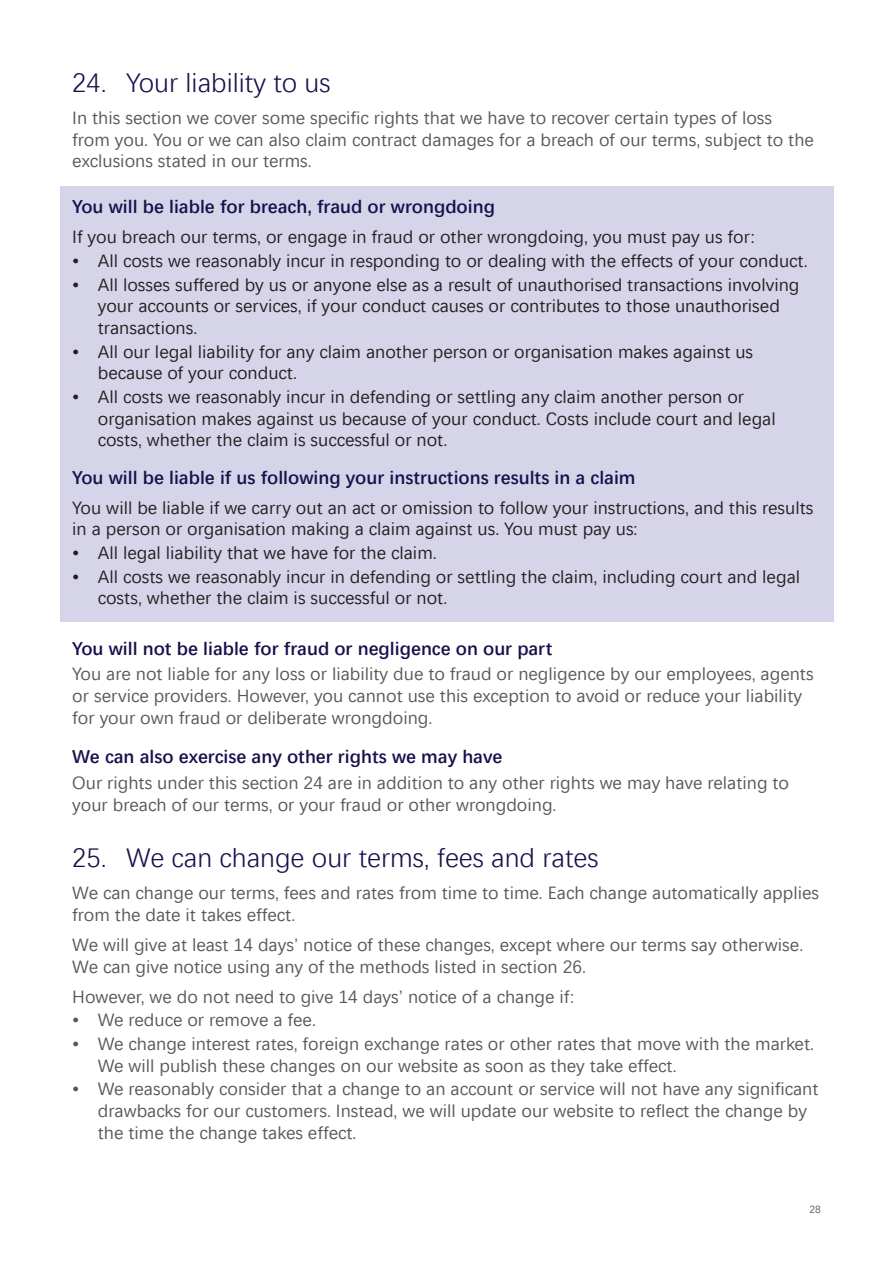
<style>
.page{position:relative;width:893px;height:1263px;background:#fff}
.page>*{position:absolute;margin:0;border:0;box-sizing:border-box;transform-origin:0 0}
.t1{font:300 27px "Segoe Alt";color:#18104c}
.t2{font:600 18.75px "Segoe Alt";color:#18104c}
.t3{font:18px/21.6px "Segoe Alt";color:#57585a}
.t4{font:18px/21.6px "Segoe Alt";color:#231f20}
.t5{font:10.5px "Segoe Alt";color:#57585a}
</style>
<div class="page">
<div style="left:60px;top:187px;width:773px;height:43px;background:#d6d4e9"></div>
<div style="left:60px;top:218px;width:773px;height:42px;background:#d6d4e9"></div>
<div style="left:60px;top:241px;width:773px;height:43px;background:#d6d4e9"></div>
<div style="left:60px;top:265px;width:773px;height:86px;background:#d6d4e9"></div>
<div style="left:60px;top:332px;width:773px;height:64px;background:#d6d4e9"></div>
<div style="left:60px;top:377px;width:773px;height:86px;background:#d6d4e9"></div>
<div style="left:60px;top:457px;width:773px;height:43px;background:#d6d4e9"></div>
<div style="left:60px;top:488px;width:773px;height:64px;background:#d6d4e9"></div>
<div style="left:60px;top:533px;width:773px;height:43px;background:#d6d4e9"></div>
<div style="left:60px;top:557px;width:773px;height:64px;background:#d6d4e9"></div>
<h1 class="t1" style="left:72px;top:66px;width:260px">24. Your liability to us</h1>
<p class="t3" style="left:72px;top:107px;width:743px">In this section we cover some specific rights that we have to recover certain types of loss from you. You or we can also claim contract damages for a breach of our terms, subject to the exclusions stated in our terms.</p>
<p class="t2" style="left:72px;top:195px;width:424px">You will be liable for breach, fraud or wrongdoing</p>
<p class="t4" style="left:72px;top:226px;width:684px">If you breach our terms, or engage in fraud or other wrongdoing, you must pay us for:</p>
<p class="t4" style="left:72px;top:250px;width:737px">• All costs we reasonably incur in responding to or dealing with the effects of your conduct.</p>
<p class="t4" style="left:98px;top:273px;width:703px;text-indent:-26px">• All losses suffered by us or anyone else as a result of unauthorised transactions involving your accounts or services, if your conduct causes or contributes to those unauthorised transactions.</p>
<p class="t4" style="left:98px;top:340px;width:657px;text-indent:-26px">• All our legal liability for any claim another person or organisation makes against us because of your conduct.</p>
<p class="t4" style="left:98px;top:386px;width:679px;text-indent:-26px">• All costs we reasonably incur in defending or settling any claim another person or organisation makes against us because of your conduct. Costs include court and legal costs, whether the claim is successful or not.</p>
<p class="t2" style="left:72px;top:465px;width:565px">You will be liable if us following your instructions results in a claim</p>
<p class="t4" style="left:72px;top:496px;width:743px">You will be liable if we carry out an act or omission to follow your instructions, and this results in a person or organisation making a claim against us. You must pay us:</p>
<p class="t4" style="left:72px;top:542px;width:366px">• All legal liability that we have for the claim.</p>
<p class="t4" style="left:98px;top:565px;width:704px;text-indent:-26px">• All costs we reasonably incur in defending or settling the claim, including court and legal costs, whether the claim is successful or not.</p>
<p class="t2" style="left:72px;top:636px;width:482px">You will not be liable for fraud or negligence on our part</p>
<p class="t3" style="left:72px;top:663px;width:743px">You are not liable for any loss or liability due to fraud or negligence by our employees, agents or service providers. However, you cannot use this exception to avoid or reduce your liability for your own fraud or deliberate wrongdoing.</p>
<p class="t2" style="left:72px;top:745px;width:432px">We can also exercise any other rights we may have</p>
<p class="t3" style="left:72px;top:771px;width:718px">Our rights under this section 24 are in addition to any other rights we may have relating to your breach of our terms, or your fraud or other wrongdoing.</p>
<h1 class="t1" style="left:72px;top:841px;width:528px">25. We can change our terms, fees and rates</h1>
<p class="t3" style="left:72px;top:882px;width:748px">We can change our terms, fees and rates from time to time. Each change automatically applies from the date it takes effect.</p>
<p class="t3" style="left:72px;top:933px;width:732px">We will give at least 14 days’ notice of these changes, except where our terms say otherwise.<br>We can give notice using any of the methods listed in section 26.</p>
<p class="t3" style="left:72px;top:985px;width:503px">However, we do not need to give 14 days’ notice of a change if:</p>
<p class="t3" style="left:72px;top:1009px;width:245px">• We reduce or remove a fee.</p>
<p class="t3" style="left:98px;top:1032px;width:718px;text-indent:-26px">• We change interest rates, foreign exchange rates or other rates that move with the market.<br>We will publish these changes on our website as soon as they take effect.</p>
<p class="t3" style="left:98px;top:1078px;width:722px;text-indent:-26px">• We reasonably consider that a change to an account or service will not have any significant drawbacks for our customers. Instead, we will update our website to reflect the change by the time the change takes effect.</p>
<p class="t5" style="left:809px;top:1203px;width:13px">28</p>
</div>
